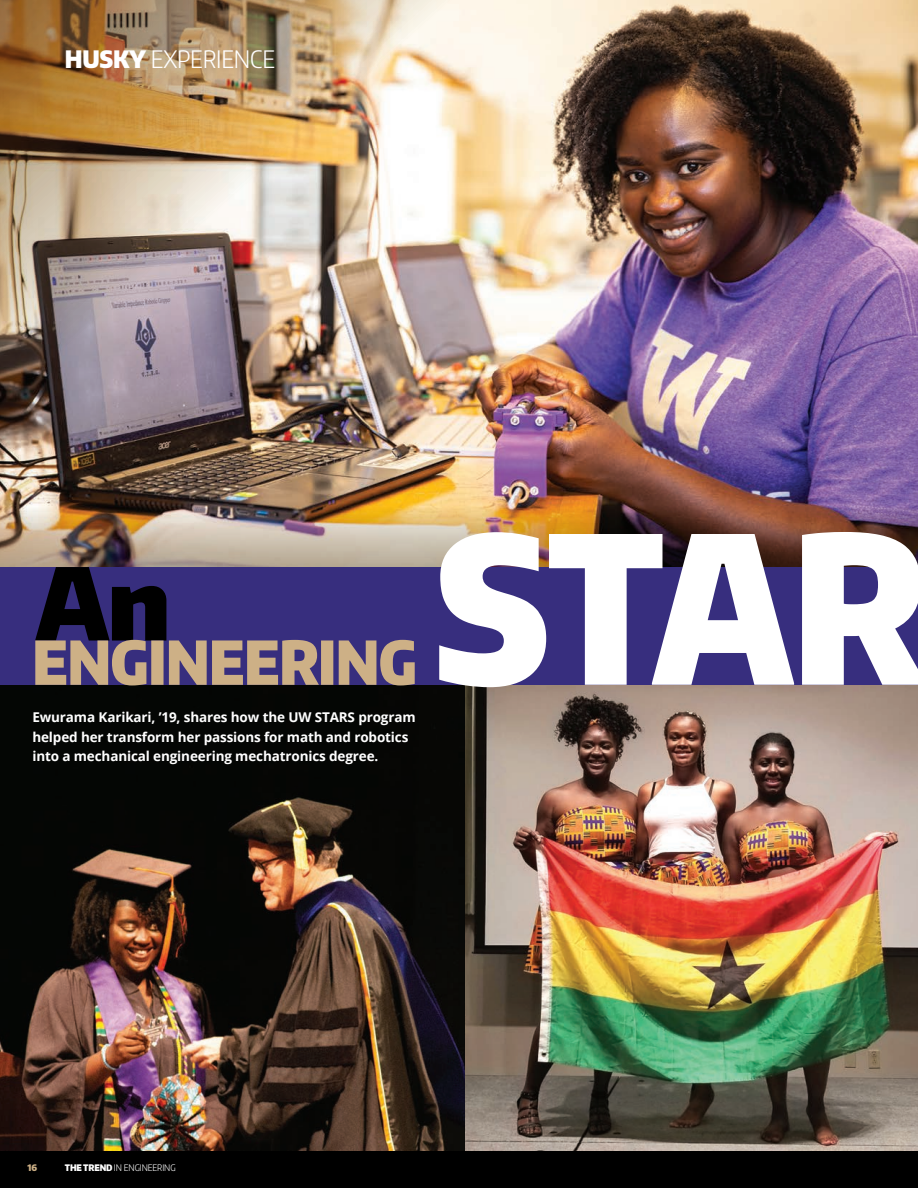
<style>
.page{position:relative;width:918px;height:1188px;background:#fff}
.page>*{position:absolute;margin:0;border:0;box-sizing:border-box;transform-origin:0 0}
.t1{font:300 24px "Encode Sans Condensed";letter-spacing:-.01em;color:#fff}
.Paragraph_Style_1{font:700 13.5px/19.5px "Open Sans";letter-spacing:-.01em;color:#fff}
.t2{font:300 9px "Encode Sans Condensed";letter-spacing:-.01em;color:#fff}
.t3{font:900 9px "Encode Sans Condensed";color:#cdb086}
.s1{font-weight:900}
</style>
<div class="page">
<div style="left:0;top:1151px;width:918px;height:37px;background:#000"></div>
<img style="left:486px;top:0;width:432px;height:487px">
<img style="left:0;top:487px;width:918px;height:80px">
<img style="left:464px;top:687px;width:454px;height:464px">
<img style="left:0;top:685px;width:464px;height:466px">
<div style="left:0;top:567px;width:918px;height:118px;background:#372e7e"></div>
<svg style="left:439px;top:532px;width:479px;height:155px;fill:#fff"></svg>
<img style="left:0;top:0;width:486px;height:518px">
<svg style="left:35px;top:567px;width:380px;height:119px"></svg>
<p class="t1" style="left:65px;top:43px;width:212px"><span class="s1">HUSKY</span> EXPERIENCE</p>
<p class="Paragraph_Style_1" style="left:32px;top:707px;width:385px">Ewurama Karikari, ’19, shares how the UW STARS program helped her transform her passions for math and robotics into a mechanical engineering mechatronics degree.</p>
<p class="t3" style="left:27px;top:1162px;width:11px">16</p>
<p class="t2" style="left:65px;top:1162px;width:112px"><span class="s1">THE TREND</span> IN ENGINEERING</p>
</div>
